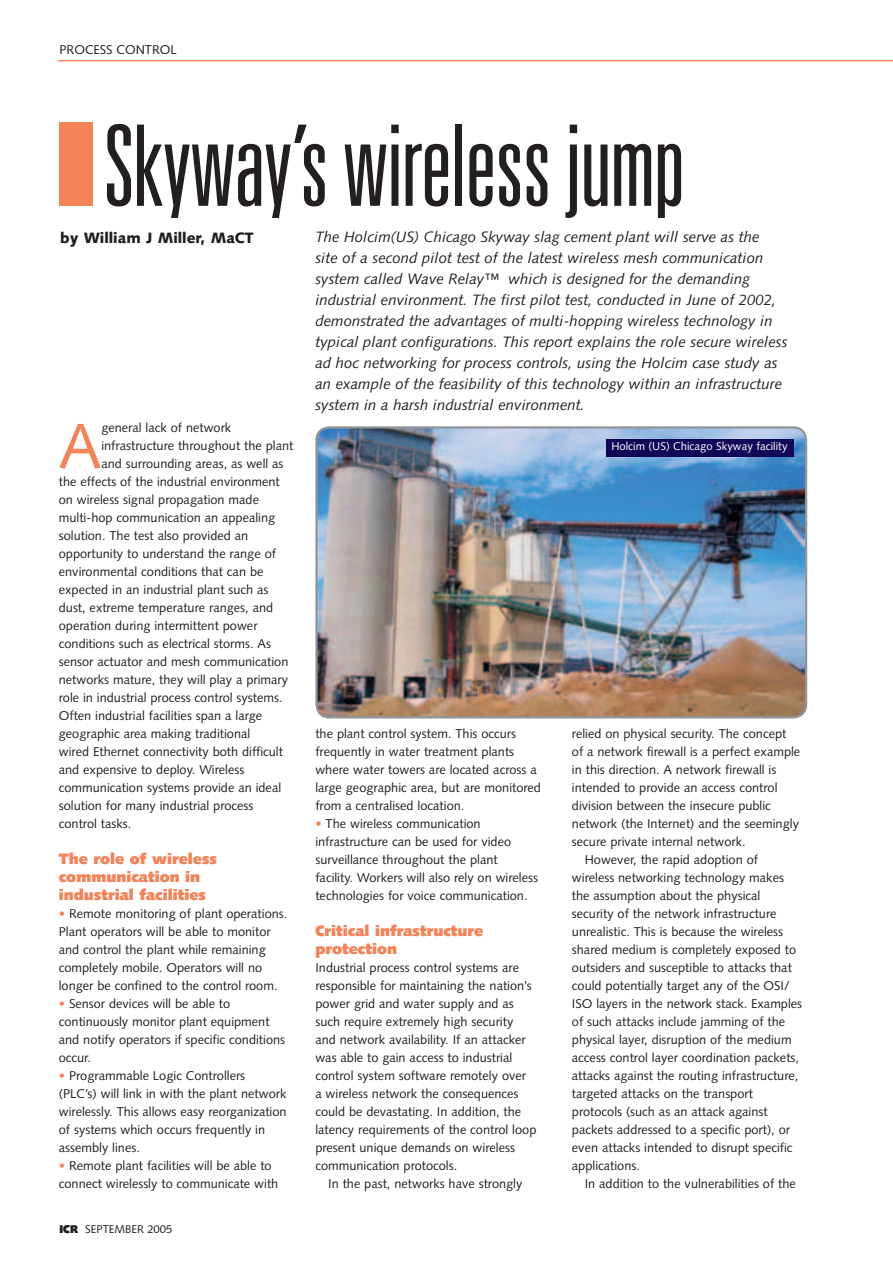
<style>
.page{position:relative;width:893px;height:1263px;background:#fff}
.page>*{position:absolute;margin:0;border:0;box-sizing:border-box;transform-origin:0 0}
.t1{font:300 ultra-condensed 112.5px "Univers";letter-spacing:-.015em;color:#231f20}
._05__Article_Text{font:63.75px "Syntax";color:#f48357}
._03__Article_Introdu{font:italic 15px/21px "Syntax";color:#231f20}
._08__Article_Text{font:900 15px/18px "Syntax";color:#f48357}
._03__Article_Introdu-2{font:900 15px "Syntax";color:#231f20}
._07__Article_Text{font:12.75px/18px "Syntax";color:#231f20}
._06__Article_Text{font:12.75px/18px "Syntax";color:#231f20}
._05__Article_Text-2{font:12.75px "Syntax";color:#231f20}
._12__Picture_Caption{font:11.25px "Syntax";color:#fff}
.t2{font:11.25px "Syntax";color:#231f20}
.s1{font-weight:900;font-stretch:normal;font-size:115.5px;color:#f48357}
.s2{color:#f48357}
.s3{font-weight:900}
</style>
<div class="page">
<img style="left:59px;top:60px;width:834px;height:2px">
<img style="left:318px;top:429px;width:486px;height:288px">
<div style="left:315px;top:426px;width:492px;height:292px;border:2px solid #939598;border-radius:13px"></div>
<div style="left:606px;top:439px;width:187px;height:18px;background:#110658"></div>
<p class="_06__Article_Text" style="left:60px;top:41px;width:119px">PROCESS CONTROL</p>
<p class="t1" style="left:54px;top:107px;width:633px"><span class="s1">I</span>Skyway’s wireless jump</p>
<p class="_03__Article_Introdu-2" style="left:60px;top:229px;width:195px">by William J Miller, MaCT</p>
<p class="_03__Article_Introdu" style="left:315px;top:226px;width:474px">The Holcim(US) Chicago Skyway slag cement plant will serve as the<br>site of a second pilot test of the latest wireless mesh communication system called Wave Relay™ which is designed for the demanding industrial environment. The first pilot test, conducted in June of 2002, demonstrated the advantages of multi-hopping wireless technology in typical plant configurations. This report explains the role secure wireless ad hoc networking for process controls, using the Holcim case study as an example of the feasibility of this technology within an infrastructure system in a harsh industrial environment.</p>
<p class="_12__Picture_Caption" style="left:611px;top:440px;width:178px">Holcim (US) Chicago Skyway facility</p>
<p class="_05__Article_Text" style="left:59px;top:408px;width:44px">A</p>
<p class="_05__Article_Text-2" style="left:101px;top:420px;width:131px">general lack of network</p>
<p class="_05__Article_Text-2" style="left:101px;top:438px;width:194px">infrastructure throughout the plant</p>
<p class="_05__Article_Text-2" style="left:101px;top:456px;width:184px">and surrounding areas, as well as</p>
<p class="_05__Article_Text-2" style="left:59px;top:474px;width:223px">the effects of the industrial environment</p>
<p class="_05__Article_Text-2" style="left:59px;top:492px;width:202px">on wireless signal propagation made</p>
<p class="_05__Article_Text-2" style="left:59px;top:510px;width:218px">multi-hop communication an appealing</p>
<p class="_05__Article_Text-2" style="left:59px;top:528px;width:191px">solution. The test also provided an</p>
<p class="_05__Article_Text-2" style="left:59px;top:546px;width:219px">opportunity to understand the range of</p>
<p class="_05__Article_Text-2" style="left:59px;top:564px;width:206px">environmental conditions that can be</p>
<p class="_05__Article_Text-2" style="left:59px;top:582px;width:211px">expected in an industrial plant such as</p>
<p class="_05__Article_Text-2" style="left:59px;top:600px;width:216px">dust, extreme temperature ranges, and</p>
<p class="_05__Article_Text-2" style="left:59px;top:618px;width:200px">operation during intermittent power</p>
<p class="_05__Article_Text-2" style="left:59px;top:636px;width:214px">conditions such as electrical storms. As</p>
<p class="_05__Article_Text-2" style="left:59px;top:654px;width:231px">sensor actuator and mesh communication</p>
<p class="_05__Article_Text-2" style="left:59px;top:672px;width:231px">networks mature, they will play a primary</p>
<p class="_05__Article_Text-2" style="left:59px;top:690px;width:225px">role in industrial process control systems.</p>
<p class="_05__Article_Text-2" style="left:59px;top:708px;width:205px">Often industrial facilities span a large</p>
<p class="_05__Article_Text-2" style="left:59px;top:726px;width:193px">geographic area making traditional</p>
<p class="_05__Article_Text-2" style="left:59px;top:744px;width:226px">wired Ethernet connectivity both difficult</p>
<p class="_05__Article_Text-2" style="left:59px;top:762px;width:187px">and expensive to deploy. Wireless</p>
<p class="_05__Article_Text-2" style="left:59px;top:780px;width:224px">communication systems provide an ideal</p>
<p class="_05__Article_Text-2" style="left:59px;top:798px;width:196px">solution for many industrial process</p>
<p class="_05__Article_Text-2" style="left:59px;top:816px;width:74px">control tasks.</p>
<p class="_08__Article_Text" style="left:59px;top:850px;width:160px">The role of wireless communication in</p>
<p class="_08__Article_Text" style="left:59px;top:886px;width:149px">industrial facilities</p>
<p class="_07__Article_Text" style="left:59px;top:905px;width:230px"><span class="s2">•</span> Remote monitoring of plant operations.<br>Plant operators will be able to monitor and control the plant while remaining completely mobile. Operators will no longer be confined to the control room.</p>
<p class="_07__Article_Text" style="left:59px;top:995px;width:228px"><span class="s2">•</span> Sensor devices will be able to continuously monitor plant equipment and notify operators if specific conditions occur.</p>
<p class="_07__Article_Text" style="left:59px;top:1067px;width:229px"><span class="s2">•</span> Programmable Logic Controllers<br>(PLC’s) will link in with the plant network wirelessly. This allows easy reorganization of systems which occurs frequently in assembly lines.</p>
<p class="_07__Article_Text" style="left:59px;top:1157px;width:221px"><span class="s2">•</span> Remote plant facilities will be able to connect wirelessly to communicate with</p>
<p class="_07__Article_Text" style="left:315px;top:725px;width:227px">the plant control system. This occurs frequently in water treatment plants where water towers are located across a large geographic area, but are monitored from a centralised location.</p>
<p class="_07__Article_Text" style="left:315px;top:815px;width:224px"><span class="s2">•</span> The wireless communication infrastructure can be used for video surveillance throughout the plant facility. Workers will also rely on wireless technologies for voice communication.</p>
<p class="_08__Article_Text" style="left:315px;top:922px;width:169px">Critical infrastructure protection</p>
<p class="_07__Article_Text" style="left:315px;top:959px;width:223px">Industrial process control systems are responsible for maintaining the nation’s power grid and water supply and as such require extremely high security and network availability. If an attacker was able to gain access to industrial control system software remotely over<br>a wireless network the consequences could be devastating. In addition, the latency requirements of the control loop present unique demands on wireless communication protocols.</p>
<p class="_06__Article_Text" style="left:328px;top:1175px;width:196px">In the past, networks have strongly</p>
<p class="_06__Article_Text" style="left:572px;top:725px;width:230px">relied on physical security. The concept of a network firewall is a perfect example in this direction. A network firewall is intended to provide an access control division between the insecure public network (the Internet) and the seemingly secure private internal network.</p>
<p class="_06__Article_Text" style="left:572px;top:851px;width:232px;text-indent:13px">However, the rapid adoption of wireless networking technology makes the assumption about the physical security of the network infrastructure unrealistic. This is because the wireless shared medium is completely exposed to outsiders and susceptible to attacks that could potentially target any of the OSI/ ISO layers in the network stack. Examples of such attacks include jamming of the physical layer, disruption of the medium access control layer coordination packets, attacks against the routing infrastructure, targeted attacks on the transport protocols (such as an attack against packets addressed to a specific port), or even attacks intended to disrupt specific applications.</p>
<p class="_06__Article_Text" style="left:585px;top:1175px;width:213px">In addition to the vulnerabilities of the</p>
<p class="t2" style="left:60px;top:1223px;width:114px"><span class="s3">ICR</span> SEPTEMBER 2005</p>
</div>
